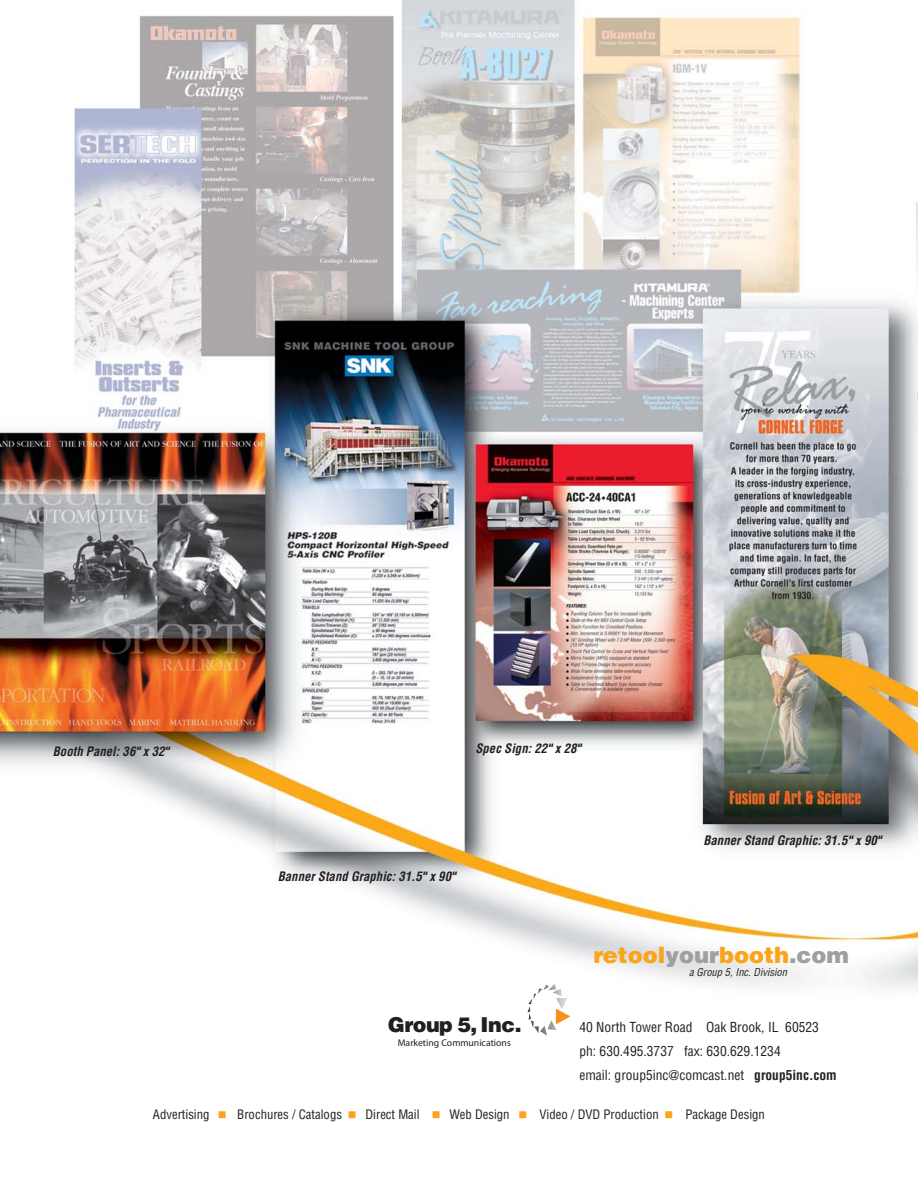
<style>
.page{position:relative;width:918px;height:1188px;background:#fff}
.page>*{position:absolute;margin:0;border:0;box-sizing:border-box;transform-origin:0 0}
.t1{font:900 22.5px "Helvetica";color:#faa41a}
.t2{font:900 20.55px "Helvetica";letter-spacing:-.02em;color:#231f20}
.t3{font:condensed 13.5px/24px "Helvetica";color:#231f20}
.t4{font:italic 700 condensed 12.75px "Helvetica";color:#231f20}
.t5{font:condensed 12.75px "Helvetica";color:#231f20}
.t6{font:italic condensed 10.5px "Helvetica";color:#231f20}
.t7{font:9.75px "Myriad Pro";color:#231f20}
.s1{color:#9d9fa1}
.s2{font-weight:700}
</style>
<div class="page">
<img style="left:0;top:1px;width:917px;height:1016px">
<svg style="left:527px;top:984px;width:43px;height:52px"></svg>
<p class="t4" style="left:53px;top:746px;width:120px">Booth Panel:36"x 32"</p>
<p class="t4" style="left:475px;top:743px;width:109px">Spec Sign:22"x 28"</p>
<p class="t4" style="left:278px;top:871px;width:182px">BannerStand Graphic:31.5"x 90"</p>
<p class="t4" style="left:703px;top:836px;width:182px">BannerStand Graphic:31.5"x 90"</p>
<h1 class="t1" style="left:593px;top:947px;width:257px">retool<span class="s1">your</span>booth<span class="s1">.com</span></h1>
<p class="t6" style="left:689px;top:968px;width:102px">a Group 5,Inc.Division</p>
<h2 class="t2" style="left:388px;top:1017px;width:135px">Group 5, Inc.</h2>
<p class="t3" style="left:579px;top:1016px;width:259px">40 North Tower Road Oak Brook, IL 60523 ph: 630.495.3737 fax: 630.629.1234<br>email: group5inc@comcast.net <span class="s2">group5inc.com</span></p>
<p class="t5" style="left:153px;top:1110px;width:614px">Advertising <sup>■</sup> Brochures / Catalogs <sup>■</sup> Direct Mail <sup>■</sup> Web Design <sup>■</sup> Video / DVD Production <sup>■</sup> Package Design</p>
<p class="t7" style="left:398px;top:1037px;width:115px">Marketing Communications</p>
</div>
